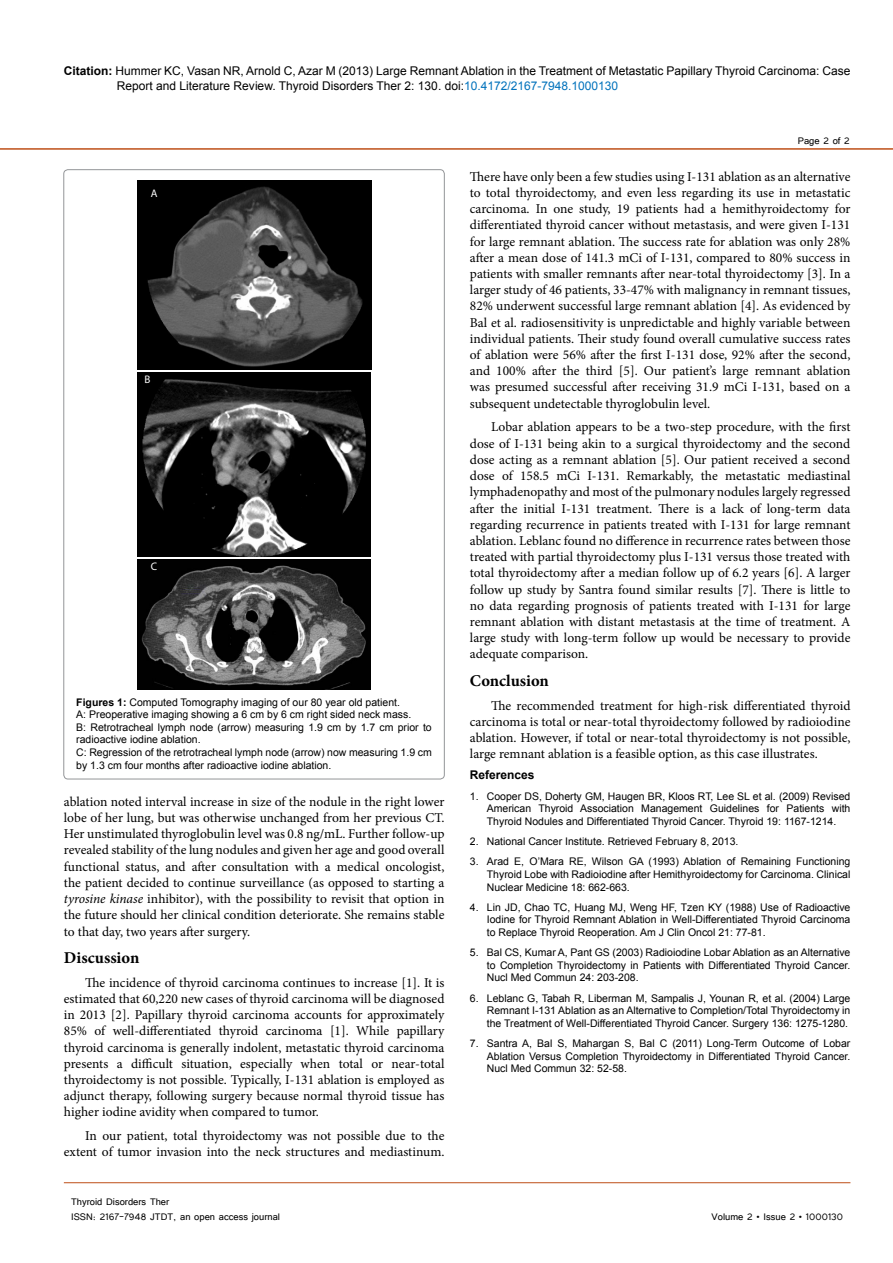
<style>
.page{position:relative;width:893px;height:1263px;background:#fff}
.page>*{position:absolute;margin:0;border:0;box-sizing:border-box;transform-origin:0 0}
.t1{font:700 16.5px "Minion Pro";color:#000}
.t2{font:13.5px/16.2px "Minion Pro";letter-spacing:-.005em;color:#000;text-align:justify}
.t3{font:12px/14.4px "Arial";color:#000}
.t4{font:12px/14.4px "Tunga";color:#000}
.t5{font:700 12px "Arial";color:#000}
.t6{font:10.95px "Myriad Pro";color:#fff}
.t7{font:10.5px/12.6px "Arial";color:#000;text-align:justify}
.s1{font-weight:700}
.s2{color:#0072bc}
.s3{font-style:italic}
</style>
<div class="page">
<hr style="left:0;top:148px;width:893px;height:2px;background:#be4f18">
<hr style="left:64px;top:1182px;width:786px;height:1px;background:#be4f18">
<img style="left:137px;top:180px;width:234px;height:189px">
<img style="left:138px;top:372px;width:233px;height:185px">
<img style="left:138px;top:560px;width:233px;height:129px">
<p class="t3" style="left:117px;top:64px;width:735px;text-indent:-53px"><span class="s1">Citation:</span> Hummer KC, Vasan NR, Arnold C, Azar M (2013) Large Remnant Ablation in the Treatment of Metastatic Papillary Thyroid Carcinoma: Case<br>Report and Literature Review. Thyroid Disorders Ther 2: 130. doi:<span class="s2">10.4172/2167-7948.1000130</span></p>
<p class="t6" style="left:151px;top:187px;width:8px">A</p>
<p class="t6" style="left:144px;top:372px;width:7px">B</p>
<p class="t6" style="left:151px;top:560px;width:8px">C</p>
<p class="t7" style="left:76px;top:696px;width:357px;text-align:left"><span class="s1">Figures 1:</span> Computed Tomography imaging of our 80 year old patient.<br>A: Preoperative imaging showing a 6 cm by 6 cm right sided neck mass.<br>B: Retrotracheal lymph node (arrow) measuring 1.9 cm by 1.7 cm prior to radioactive iodine ablation.<br>C: Regression of the retrotracheal lymph node (arrow) now measuring 1.9 cm by 1.3 cm four months after radioactive iodine ablation.</p>
<p class="t2" style="left:64px;top:793px;width:382px">ablation noted interval increase in size of the nodule in the right lower lobe of her lung, but was otherwise unchanged from her previous CT.<br>Her unstimulated thyroglobulin level was 0.8 ng/mL. Further follow-up revealed stability of the lung nodules and given her age and good overall functional status, and after consultation with a medical oncologist, the patient decided to continue surveillance (as opposed to starting a <span class="s3">tyrosine kinase</span> inhibitor), with the possibility to revisit that option in the future should her clinical condition deteriorate. She remains stable to that day, two years after surgery.</p>
<p class="t1" style="left:64px;top:946px;width:77px">Discussion</p>
<p class="t2" style="left:64px;top:974px;width:382px;text-indent:21px">The incidence of thyroid carcinoma continues to increase [1]. It is estimated that 60,220 new cases of thyroid carcinoma will be diagnosed in 2013 [2]. Papillary thyroid carcinoma accounts for approximately 85% of well-differentiated thyroid carcinoma [1]. While papillary thyroid carcinoma is generally indolent, metastatic thyroid carcinoma presents a difficult situation, especially when total or near-total thyroidectomy is not possible. Typically, I-131 ablation is employed as adjunct therapy, following surgery because normal thyroid tissue has higher iodine avidity when compared to tumor.</p>
<p class="t2" style="left:64px;top:1128px;width:382px;text-align:right">In our patient, total thyroidectomy was not possible due to the extent of tumor invasion into the neck structures and mediastinum.</p>
<p class="t4" style="left:71px;top:1194px;width:210px">Thyroid Disorders Ther<br>ISSN: 2167-7948 JTDT, an open access journal</p>
<p class="t4" style="left:798px;top:133px;width:54px">Page 2 of 2</p>
<p class="t2" style="left:470px;top:168px;width:382px">There have only been a few studies using I-131 ablation as an alternative to total thyroidectomy, and even less regarding its use in metastatic carcinoma. In one study, 19 patients had a hemithyroidectomy for differentiated thyroid cancer without metastasis, and were given I-131 for large remnant ablation. The success rate for ablation was only 28% after a mean dose of 141.3 mCi of I-131, compared to 80% success in patients with smaller remnants after near-total thyroidectomy [3]. In a larger study of 46 patients, 33-47% with malignancy in remnant tissues, 82% underwent successful large remnant ablation [4]. As evidenced by Bal et al. radiosensitivity is unpredictable and highly variable between individual patients. Their study found overall cumulative success rates of ablation were 56% after the first I-131 dose, 92% after the second, and 100% after the third [5]. Our patient’s large remnant ablation was presumed successful after receiving 31.9 mCi I-131, based on a subsequent undetectable thyroglobulin level.</p>
<p class="t2" style="left:470px;top:419px;width:382px;text-indent:21px">Lobar ablation appears to be a two-step procedure, with the first dose of I-131 being akin to a surgical thyroidectomy and the second dose acting as a remnant ablation [5]. Our patient received a second dose of 158.5 mCi I-131. Remarkably, the metastatic mediastinal lymphadenopathy and most of the pulmonary nodules largely regressed after the initial I-131 treatment. There is a lack of long-term data regarding recurrence in patients treated with I-131 for large remnant ablation. Leblanc found no difference in recurrence rates between those treated with partial thyroidectomy plus I-131 versus those treated with total thyroidectomy after a median follow up of 6.2 years [6]. A larger follow up study by Santra found similar results [7]. There is little to no data regarding prognosis of patients treated with I-131 for large remnant ablation with distant metastasis at the time of treatment. A large study with long-term follow up would be necessary to provide adequate comparison.</p>
<p class="t1" style="left:470px;top:669px;width:81px">Conclusion</p>
<p class="t2" style="left:470px;top:697px;width:382px;text-indent:21px">The recommended treatment for high-risk differentiated thyroid carcinoma is total or near-total thyroidectomy followed by radioiodine ablation. However, if total or near-total thyroidectomy is not possible, large remnant ablation is a feasible option, as this case illustrates.</p>
<p class="t5" style="left:470px;top:767px;width:66px">References</p>
<p class="t7" style="left:487px;top:790px;width:365px;text-indent:-17px">1. Cooper DS, Doherty GM, Haugen BR, Kloos RT, Lee SL et al. (2009) Revised American Thyroid Association Management Guidelines for Patients with Thyroid Nodules and Differentiated Thyroid Cancer. Thyroid 19: 1167-1214.</p>
<p class="t7" style="left:470px;top:835px;width:270px">2. National Cancer Institute. Retrieved February 8, 2013.</p>
<p class="t7" style="left:487px;top:855px;width:365px;text-indent:-17px">3. Arad E, O’Mara RE, Wilson GA (1993) Ablation of Remaining Functioning Thyroid Lobe with Radioiodine after Hemithyroidectomy for Carcinoma. Clinical Nuclear Medicine 18: 662-663.</p>
<p class="t7" style="left:487px;top:901px;width:365px;text-indent:-17px">4. Lin JD, Chao TC, Huang MJ, Weng HF, Tzen KY (1988) Use of Radioactive Iodine for Thyroid Remnant Ablation in Well-Differentiated Thyroid Carcinoma to Replace Thyroid Reoperation. Am J Clin Oncol 21: 77-81.</p>
<p class="t7" style="left:487px;top:946px;width:365px;text-indent:-17px">5. Bal CS, Kumar A, Pant GS (2003) Radioiodine Lobar Ablation as an Alternative to Completion Thyroidectomy in Patients with Differentiated Thyroid Cancer.<br>Nucl Med Commun 24: 203-208.</p>
<p class="t7" style="left:487px;top:992px;width:365px;text-indent:-17px">6. Leblanc G, Tabah R, Liberman M, Sampalis J, Younan R, et al. (2004) Large Remnant I-131 Ablation as an Alternative to Completion/Total Thyroidectomy in the Treatment of Well-Differentiated Thyroid Cancer. Surgery 136: 1275-1280.</p>
<p class="t7" style="left:487px;top:1037px;width:365px;text-indent:-17px">7. Santra A, Bal S, Mahargan S, Bal C (2011) Long-Term Outcome of Lobar Ablation Versus Completion Thyroidectomy in Differentiated Thyroid Cancer.<br>Nucl Med Commun 32: 52-58.</p>
<p class="t4" style="left:712px;top:1208px;width:133px">Volume 2 • Issue 2 • 1000130</p>
</div>
